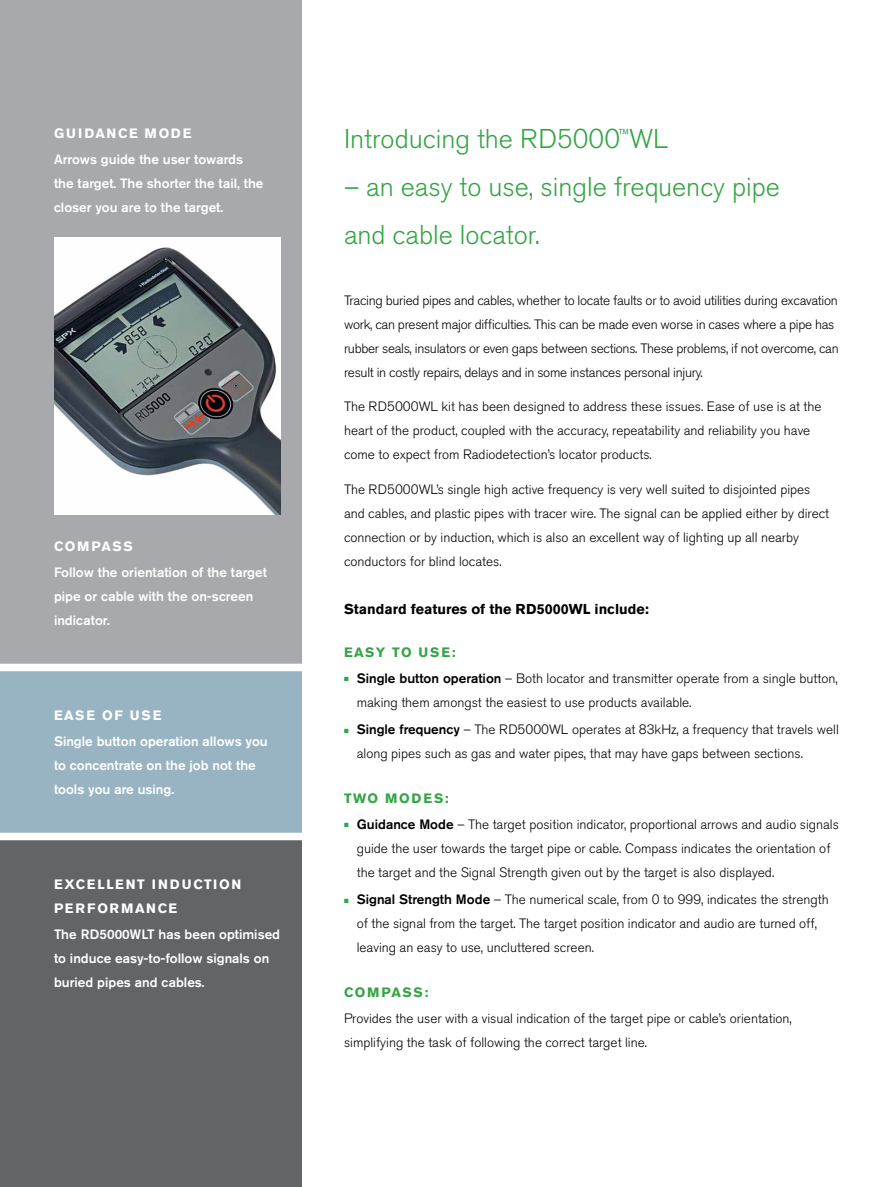
<style>
.page{position:relative;width:893px;height:1187px;background:#fff}
.page>*{position:absolute;margin:0;border:0;box-sizing:border-box;transform-origin:0 0}
.t1{font:300 27px/48px "Akzidenz Grotesk BE";color:#33a544}
.t2{font:700 14.25px "Akzidenz Grotesk BE";color:#000}
.t3{font:300 13.5px/24px "Akzidenz Grotesk BE";color:#000}
.t4{font:500 13.5px/24px "Akzidenz Grotesk BE";color:#fff}
.t5{font:300 13.5px/24px "Akzidenz Grotesk BE";letter-spacing:-.02em;color:#000}
.t6{font:700 13.5px/24px "Akzidenz Grotesk BE";letter-spacing:.13em;color:#fff}
.t7{font:700 13.5px "Akzidenz Grotesk BE";letter-spacing:.11em;color:#33a544}
.s1{color:#33a544}
.s2{font-weight:500}
</style>
<div class="page">
<div style="left:0;top:0;width:301px;height:667px;background:#a7a9ac"></div>
<div style="left:0;top:835px;width:301px;height:351px;background:#636466"></div>
<div style="left:0;top:668px;width:301px;height:167px;background:#98b4c2"></div>
<div style="left:0;top:832px;width:324px;height:8px;background:#fff"></div>
<div style="left:0;top:663px;width:323px;height:8px;background:#fff"></div>
<img style="left:54px;top:237px;width:226px;height:277px">
<p class="t6" style="left:54px;top:121px;width:139px">GUIDANCE MODE</p>
<p class="t4" style="left:54px;top:147px;width:211px">Arrows guide the user towards the target. The shorter the tail, the closer you are to the target.</p>
<p class="t6" style="left:54px;top:534px;width:80px">COM PASS</p>
<p class="t4" style="left:54px;top:560px;width:214px">Follow the orientation of the target pipe or cable with the on-screen indicator.</p>
<p class="t6" style="left:54px;top:702px;width:109px">EASE OF USE</p>
<p class="t4" style="left:54px;top:728px;width:215px">Single button operation allows you to concentrate on the job not the tools you are using.</p>
<p class="t6" style="left:54px;top:872px;width:189px">EXCELLENT INDUCTION<br>PERFORMANCE</p>
<p class="t4" style="left:54px;top:922px;width:228px">The RD5000WLT has been optimised to induce easy-to-follow signals on buried pipes and cables.</p>
<h1 class="t1" style="left:344px;top:115px;width:326px">Introducing the RD5000<sup>™</sup>WL</h1>
<h1 class="t1" style="left:344px;top:163px;width:437px">– an easy to use, single frequency pipe and cable locator.</h1>
<p class="t5" style="left:344px;top:288px;width:496px">Tracing buried pipes and cables, whether to locate faults or to avoid utilities during excavation work, can present major difficulties. This can be made even worse in cases where a pipe has rubber seals, insulators or even gaps between sections. These problems, if not overcome, can result in costly repairs, delays and in some instances personal injury.</p>
<p class="t3" style="left:344px;top:395px;width:479px">The RD5000WL kit has been designed to address these issues. Ease of use is at the heart of the product, coupled with the accuracy, repeatability and reliability you have come to expect from Radiodetection’s locator products.</p>
<p class="t3" style="left:344px;top:477px;width:487px">The RD5000WL’s single high active frequency is very well suited to disjointed pipes and cables, and plastic pipes with tracer wire. The signal can be applied either by direct connection or by induction, which is also an excellent way of lighting up all nearby conductors for blind locates.</p>
<p class="t2" style="left:344px;top:600px;width:306px">STANDARD FEATURES OF THE RD5000WL INCLUDE:</p>
<p class="t7" style="left:344px;top:644px;width:113px">EASY TO USE:</p>
<p class="t3" style="left:357px;top:666px;width:482px;text-indent:-13px"><span class="s1">■</span> <span class="s2">Single button operation</span> – Both locator and transmitter operate from a single button, making them amongst the easiest to use products available.</p>
<p class="t3" style="left:357px;top:717px;width:484px;text-indent:-13px"><span class="s1">■</span> <span class="s2">Single frequency</span> – The RD5000WL operates at 83kHz, a frequency that travels well along pipes such as gas and water pipes, that may have gaps between sections.</p>
<p class="t7" style="left:344px;top:790px;width:106px">TWO MODES:</p>
<p class="t3" style="left:357px;top:812px;width:484px;text-indent:-13px"><span class="s1">■</span> <span class="s2">Guidance Mode</span> – The target position indicator, proportional arrows and audio signals guide the user towards the target pipe or cable. Compass indicates the orientation of the target and the Signal Strength given out by the target is also displayed.</p>
<p class="t3" style="left:357px;top:887px;width:473px;text-indent:-13px"><span class="s1">■</span> <span class="s2">Signal Strength Mode</span> – The numerical scale, from 0 to 999, indicates the strength of the signal from the target. The target position indicator and audio are turned off, leaving an easy to use, uncluttered screen.</p>
<p class="t7" style="left:344px;top:984px;width:86px">COM PASS:</p>
<p class="t3" style="left:344px;top:1006px;width:449px">Provides the user with a visual indication of the target pipe or cable’s orientation, simplifying the task of following the correct target line.</p>
</div>
